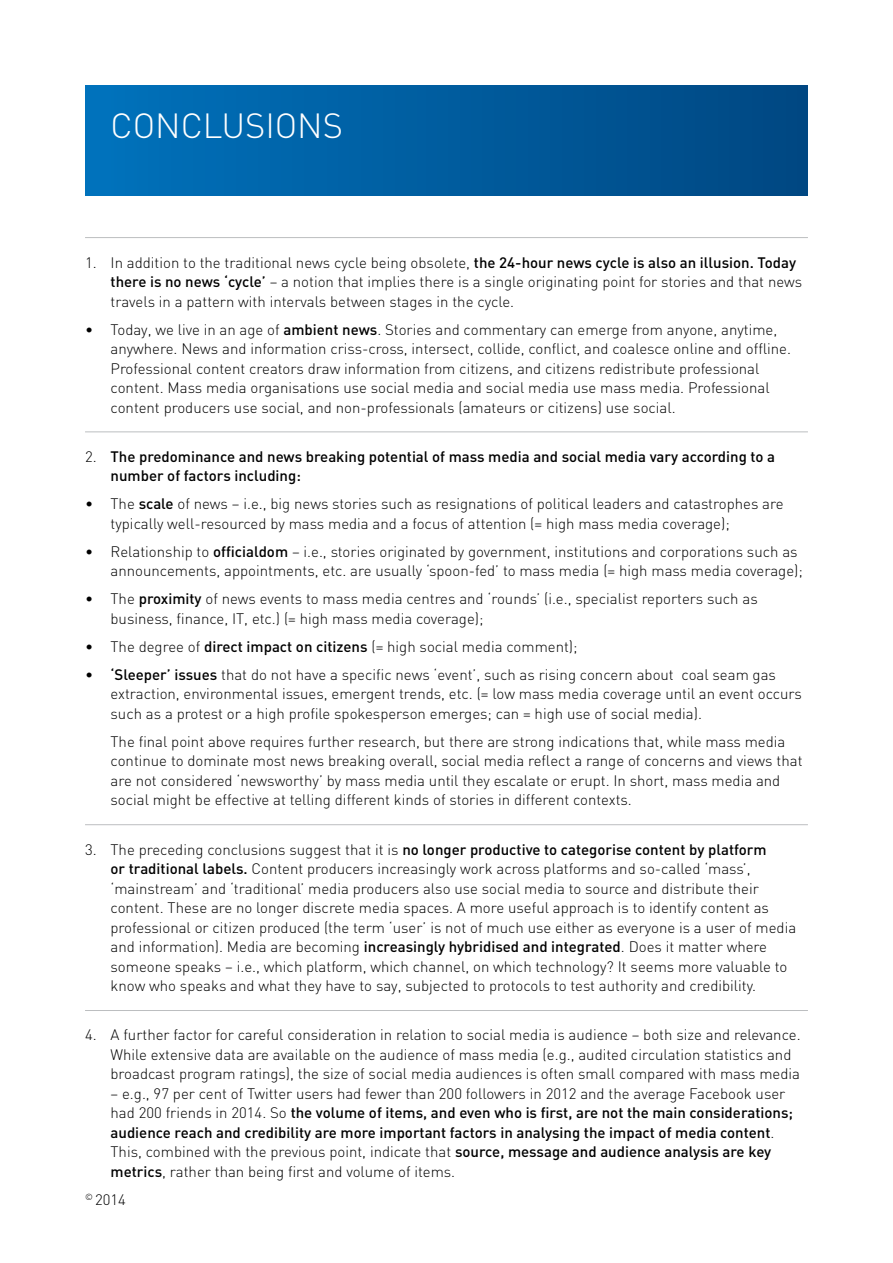
<style>
.page{position:relative;width:893px;height:1263px;background:#fff}
.page>*{position:absolute;margin:0;border:0;box-sizing:border-box;transform-origin:0 0}
.t1{font:300 34.5px "DIN";color:#fff}
.t2{font:300 15px/19.5px "DIN";color:#000}
.t3{font:500 15px/19.5px "DIN";color:#000}
.s1{font-weight:500}
.s2{font-weight:300}
</style>
<div class="page">
<hr style="left:85px;top:237px;width:723px;height:1px;background:#bcbec0">
<hr style="left:85px;top:432px;width:723px;height:1px;background:#bcbec0">
<hr style="left:85px;top:824px;width:723px;height:1px;background:#bcbec0">
<hr style="left:85px;top:1010px;width:723px;height:1px;background:#bcbec0">
<div style="left:85px;top:85px;width:723px;height:111px;background:linear-gradient(to right,#0072bc,#004782)"></div>
<h1 class="t1" style="left:111px;top:105px;width:234px">CONCLUSIONS</h1>
<p class="t2" style="left:111px;top:252px;width:693px;text-indent:-26px">1. In addition to the traditional news cycle being obsolete, <span class="s1">the 24-hour news cycle is also an illusion. Today there is no news ‘cycle’</span> – a notion that implies there is a single originating point for stories and that news travels in a pattern with intervals between stages in the cycle.</p>
<p class="t2" style="left:111px;top:319px;width:682px;text-indent:-26px">• Today, we live in an age of <span class="s1">ambient news</span>. Stories and commentary can emerge from anyone, anytime, anywhere. News and information criss-cross, intersect, collide, conflict, and coalesce online and offline.<br>Professional content creators draw information from citizens, and citizens redistribute professional content. Mass media organisations use social media and social media use mass media. Professional content producers use social, and non-professionals (amateurs or citizens) use social.</p>
<p class="t3" style="left:111px;top:446px;width:666px;text-indent:-26px"><span class="s2">2.</span> The predominance and news breaking potential of mass media and social media vary according to a number of factors including:</p>
<p class="t2" style="left:111px;top:494px;width:674px;text-indent:-26px">• The <span class="s1">scale</span> of news – i.e., big news stories such as resignations of political leaders and catastrophes are typically well-resourced by mass media and a focus of attention (= high mass media coverage);</p>
<p class="t2" style="left:111px;top:541px;width:694px;text-indent:-26px">• Relationship to <span class="s1">officialdom</span> – i.e., stories originated by government, institutions and corporations such as announcements, appointments, etc. are usually ‘spoon-fed’ to mass media (= high mass media coverage);</p>
<p class="t2" style="left:111px;top:589px;width:649px;text-indent:-26px">• The <span class="s1">proximity</span> of news events to mass media centres and ‘rounds’ (i.e., specialist reporters such as business, finance, IT, etc.) (= high mass media coverage);</p>
<p class="t2" style="left:85px;top:636px;width:494px">• The degree of <span class="s1">direct impact on citizens</span> (= high social media comment);</p>
<p class="t2" style="left:111px;top:665px;width:693px;text-indent:-26px">• <span class="s1">‘Sleeper’ issues</span> that do not have a specific news ‘event’, such as rising concern about coal seam gas extraction, environmental issues, emergent trends, etc. (= low mass media coverage until an event occurs such as a protest or a high profile spokesperson emerges; can = high use of social media).</p>
<p class="t2" style="left:111px;top:732px;width:693px">The final point above requires further research, but there are strong indications that, while mass media continue to dominate most news breaking overall, social media reflect a range of concerns and views that are not considered ‘newsworthy’ by mass media until they escalate or erupt. In short, mass media and social might be effective at telling different kinds of stories in different contexts.</p>
<p class="t2" style="left:111px;top:839px;width:687px;text-indent:-26px">3. The preceding conclusions suggest that it is <span class="s1">no longer productive to categorise content by platform<br>or traditional labels.</span> Content producers increasingly work across platforms and so-called ‘mass’, ‘mainstream’ and ‘traditional’ media producers also use social media to source and distribute their content. These are no longer discrete media spaces. A more useful approach is to identify content as professional or citizen produced (the term ‘user’ is not of much use either as everyone is a user of media and information). Media are becoming <span class="s1">increasingly hybridised and integrated</span>. Does it matter where someone speaks – i.e., which platform, which channel, on which technology? It seems more valuable to know who speaks and what they have to say, subjected to protocols to test authority and credibility.</p>
<p class="t2" style="left:111px;top:1025px;width:692px;text-indent:-26px">4. A further factor for careful consideration in relation to social media is audience – both size and relevance.<br>While extensive data are available on the audience of mass media (e.g., audited circulation statistics and broadcast program ratings), the size of social media audiences is often small compared with mass media</p>
<p class="t3" style="left:111px;top:1083px;width:684px"><span class="s2">– e.g., 97 per cent of Twitter users had fewer than 200 followers in 2012 and the average Facebook user had 200 friends in 2014. So</span> the volume of items, and even who is first, are not the main considerations; audience reach and credibility are more important factors in analysing the impact of media content<span class="s2">.<br>This, combined with the previous point, indicate that</span> source, message and audience analysis are key metrics<span class="s2">, rather than being first and volume of items.</span></p>
<p class="t2" style="left:85px;top:1190px;width:42px"><sup>©</sup> 2014</p>
</div>
